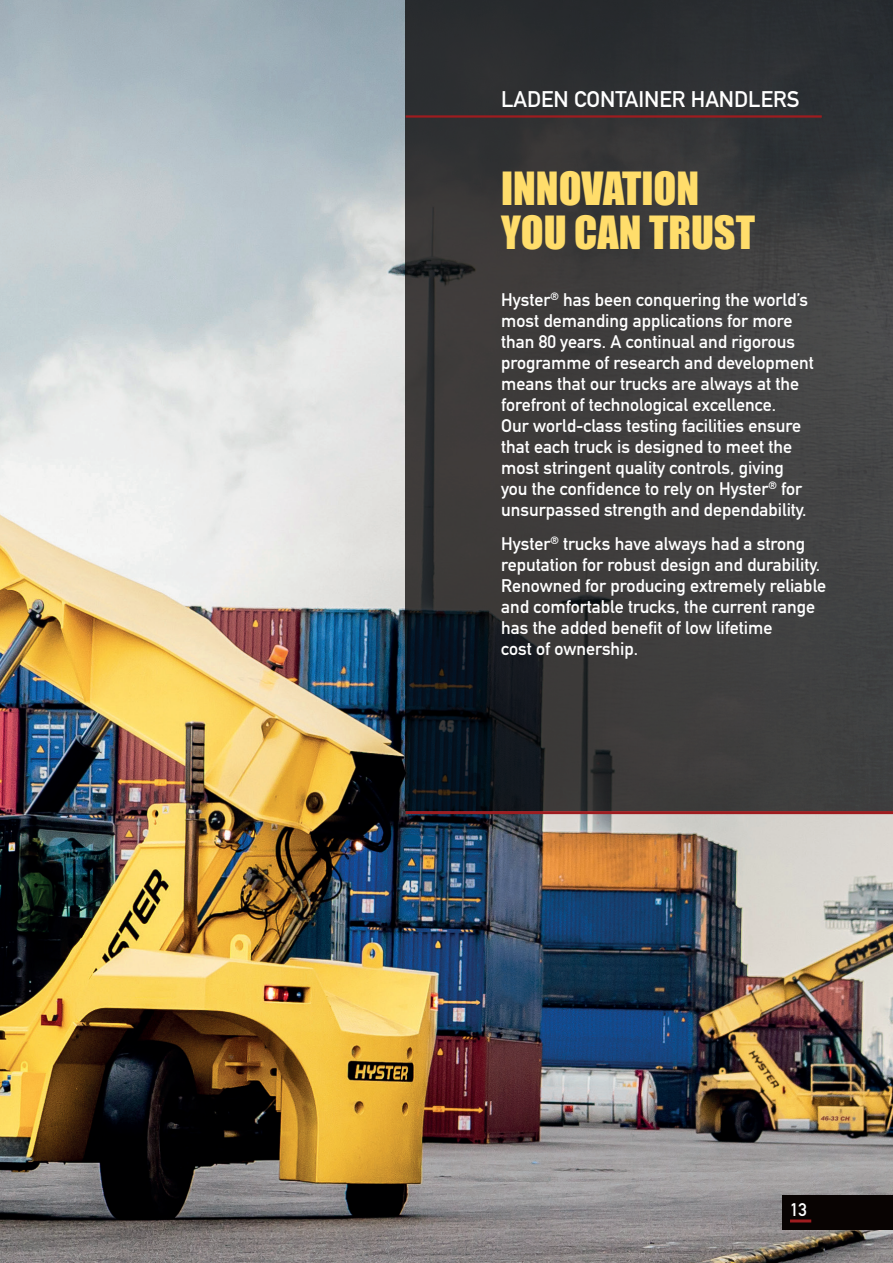
<style>
.page{position:relative;width:893px;height:1263px;background:#fff}
.page>*{position:absolute;margin:0;border:0;box-sizing:border-box;transform-origin:0 0}
.Yellow_Large_heading{font:42px/44.5px "Impact";color:#ffdd6b}
.t1{font:22.35px "DIN Mittelschrift";color:#fff}
.t2{font:18px/21px "DIN Mittelschrift";color:#fff}
</style>
<div class="page">
<img style="left:0;top:0;width:893px;height:1263px">
<img style="left:406px;top:0;width:487px;height:811px">
<hr style="left:406px;top:811px;width:487px;height:3px;background:#9e1c1f">
<hr style="left:406px;top:115px;width:416px;height:3px;background:#9e1c1f">
<div style="left:782px;top:1195px;width:111px;height:34px;background:#080302"></div>
<hr style="left:790px;top:1219px;width:21px;height:3px;background:#9e1c1f">
<p class="t1" style="left:501px;top:87px;width:300px">LADEN CONTAINER HANDLERS</p>
<p class="Yellow_Large_heading" style="left:501px;top:165px;width:255px">INNOVATION<br>YOU CAN TRUST</p>
<p class="t2" style="left:501px;top:289px;width:314px">Hyster<sup>®</sup> has been conquering the world’s most demanding applications for more than 80 years. A continual and rigorous programme of research and development means that our trucks are always at the forefront of technological excellence.<br>Our world-class testing facilities ensure that each truck is designed to meet the most stringent quality controls, giving you the confidence to rely on Hyster<sup>®</sup> for unsurpassed strength and dependability.</p>
<p class="t2" style="left:501px;top:533px;width:327px">Hyster<sup>®</sup> trucks have always had a strong reputation for robust design and durability.<br>Renowned for producing extremely reliable and comfortable trucks, the current range has the added benefit of low lifetime<br>cost of ownership.</p>
<p class="t2" style="left:790px;top:1199px;width:19px">13</p>
</div>
